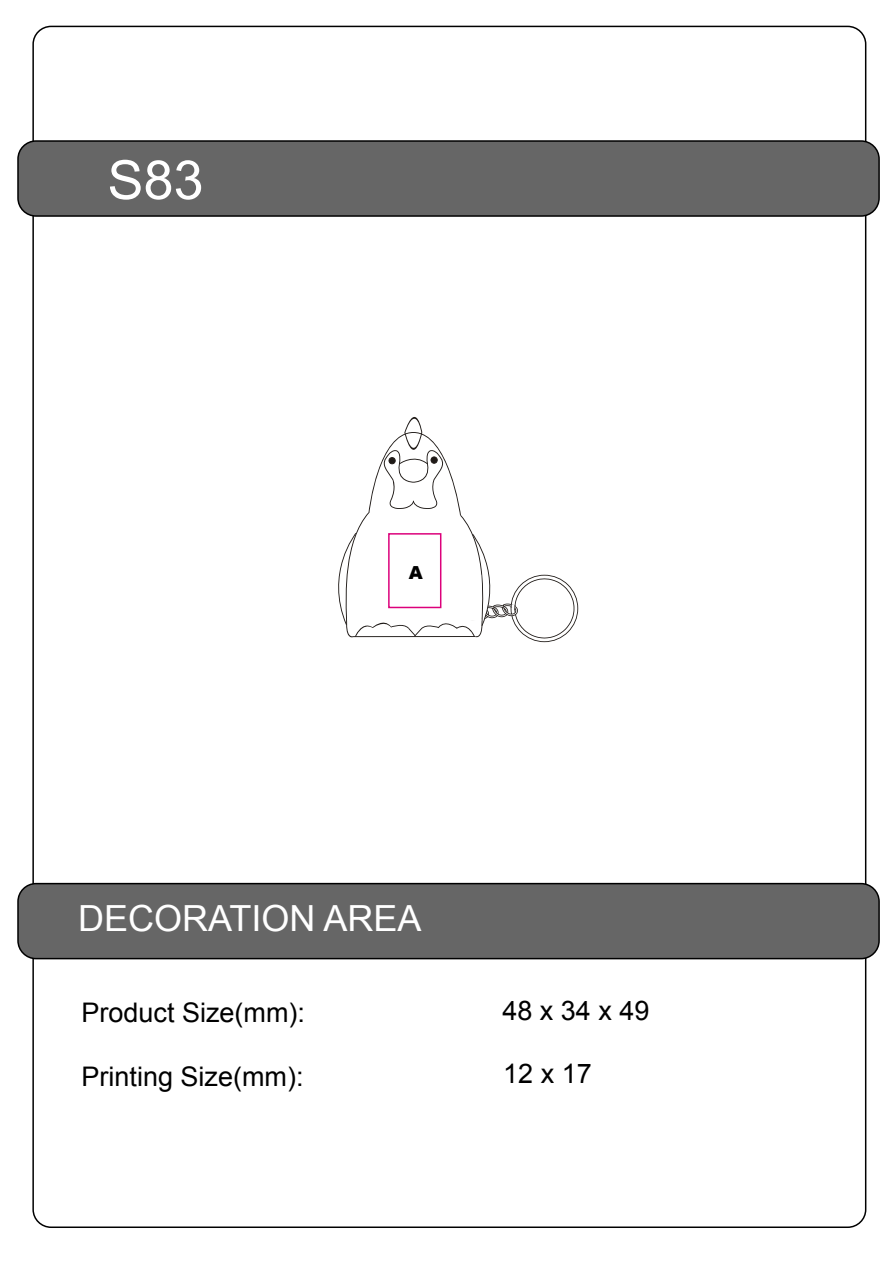
<style>
.page{position:relative;width:893px;height:1263px;background:#fff}
.page>*{position:absolute;margin:0;border:0;box-sizing:border-box;transform-origin:0 0}
.t1{font:54px "Arial";color:#fff}
.t2{font:36px "Arial";color:#fff}
.t3{font:27px "Arial";color:#000}
.t4{font:900 18px "Arial";color:#000}
</style>
<div class="page">
<div style="left:18px;top:141px;width:861px;height:75px;background:#666;border-radius:18px"></div>
<div style="left:17px;top:140px;width:863px;height:77px;border:2px solid #000;border-radius:18px"></div>
<div style="left:18px;top:884px;width:861px;height:75px;background:#666;border-radius:18px"></div>
<div style="left:17px;top:883px;width:863px;height:76px;border:2px solid #000;border-radius:18px"></div>
<svg style="left:338px;top:417px;width:240px;height:225px"></svg>
<h1 class="t1" style="left:108px;top:145px;width:98px">S83</h1>
<p class="t4" style="left:409px;top:559px;width:16px">A</p>
<h2 class="t2" style="left:78px;top:895px;width:345px">DECORATION AREA</h2>
<p class="t3" style="left:81px;top:994px;width:225px">Product Size(mm):</p>
<p class="t3" style="left:81px;top:1059px;width:224px">Printing Size(mm):</p>
<p class="t3" style="left:502px;top:993px;width:149px">48 x 34 x 49</p>
<p class="t3" style="left:503px;top:1056px;width:90px">12 x 17</p>
</div>
